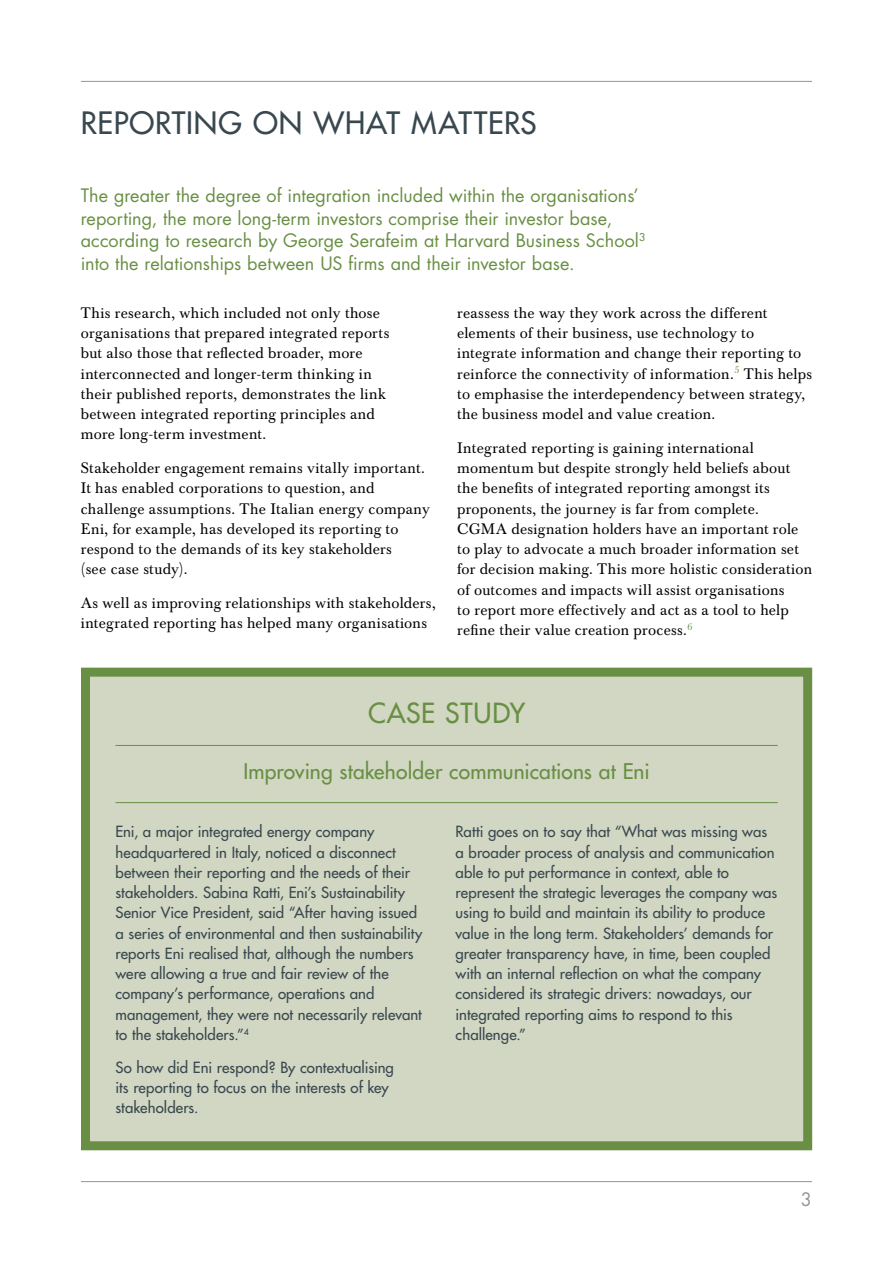
<style>
.page{position:relative;width:893px;height:1263px;background:#fff}
.page>*{position:absolute;margin:0;border:0;box-sizing:border-box;transform-origin:0 0}
.t1{font:500 30px "Futura Std";letter-spacing:.02em;color:#39474f}
.t2{font:27px "Futura";letter-spacing:.035em;color:#688f43}
.t3{font:21px "Futura";letter-spacing:.005em;color:#688f43}
.t4{font:18px/22.5px "Futura Std";letter-spacing:.005em;color:#688f43}
.t5{font:18px "Futura Std";color:#939598}
.t6{font:15px/20.2px "Baskerville BE";letter-spacing:.02em;color:#000}
.t7{font:15px/20.2px "Futura";letter-spacing:.005em;color:#39474f}
</style>
<div class="page">
<hr style="left:81px;top:1181px;width:731px;height:1px;background:#939598">
<hr style="left:81px;top:81px;width:731px;height:1px;background:#939598">
<div style="left:86px;top:672px;width:722px;height:474px;background:#d1d7c2"></div>
<div style="left:81px;top:668px;width:731px;height:482px;border:9px solid #688f43"></div>
<hr style="left:116px;top:745px;width:662px;height:1px;background:#688f43">
<hr style="left:116px;top:802px;width:662px;height:1px;background:#688f43">
<h1 class="t1" style="left:81px;top:104px;width:453px">REPORTING ON WHAT MATTERS</h1>
<p class="t4" style="left:81px;top:185px;width:566px">The greater the degree of integration included within the organisations’ reporting, the more long-term investors comprise their investor base, according to research by George Serafeim at Harvard Business School<sup>3 </sup>into the relationships between US firms and their investor base.</p>
<p class="t6" style="left:81px;top:303px;width:310px">This research, which included not only those organisations that prepared integrated reports but also those that reflected broader, more interconnected and longer-term thinking in their published reports, demonstrates the link between integrated reporting principles and more long-term investment.</p>
<p class="t6" style="left:81px;top:458px;width:351px">Stakeholder engagement remains vitally important.<br>It has enabled corporations to question, and challenge assumptions. The Italian energy company Eni, for example, has developed its reporting to respond to the demands of its key stakeholders<br>(see case study).</p>
<p class="t6" style="left:81px;top:593px;width:357px">As well as improving relationships with stakeholders, integrated reporting has helped many organisations</p>
<p class="t6" style="left:457px;top:303px;width:357px">reassess the way they work across the different elements of their business, use technology to integrate information and change their reporting to reinforce the connectivity of information.<sup>5</sup> This helps to emphasise the interdependency between strategy, the business model and value creation.</p>
<p class="t6" style="left:457px;top:438px;width:357px">Integrated reporting is gaining international momentum but despite strongly held beliefs about the benefits of integrated reporting amongst its proponents, the journey is far from complete.<br>CGMA designation holders have an important role to play to advocate a much broader information set for decision making. This more holistic consideration of outcomes and impacts will assist organisations<br>to report more effectively and act as a tool to help refine their value creation process.<sup>6</sup></p>
<h2 class="t2" style="left:368px;top:696px;width:159px">Case Study</h2>
<h3 class="t3" style="left:243px;top:758px;width:408px">Improving stakeholder communications at Eni</h3>
<p class="t7" style="left:115px;top:822px;width:309px">Eni, a major integrated energy company headquartered in Italy, noticed a disconnect between their reporting and the needs of their stakeholders. Sabina Ratti, Eni’s Sustainability Senior Vice President, said “After having issued a series of environmental and then sustainability reports Eni realised that, although the numbers were allowing a true and fair review of the company’s performance, operations and management, they were not necessarily relevant to the stakeholders.”<sup>4</sup></p>
<p class="t7" style="left:116px;top:1057px;width:280px">So how did Eni respond? By contextualising its reporting to focus on the interests of key stakeholders.</p>
<p class="t7" style="left:456px;top:822px;width:323px">Ratti goes on to say that “What was missing was a broader process of analysis and communication able to put performance in context, able to represent the strategic leverages the company was using to build and maintain its ability to produce value in the long term. Stakeholders’ demands for greater transparency have, in time, been coupled with an internal reflection on what the company considered its strategic drivers: nowadays, our integrated reporting aims to respond to this challenge.”</p>
<p class="t5" style="left:801px;top:1188px;width:13px">3</p>
</div>
